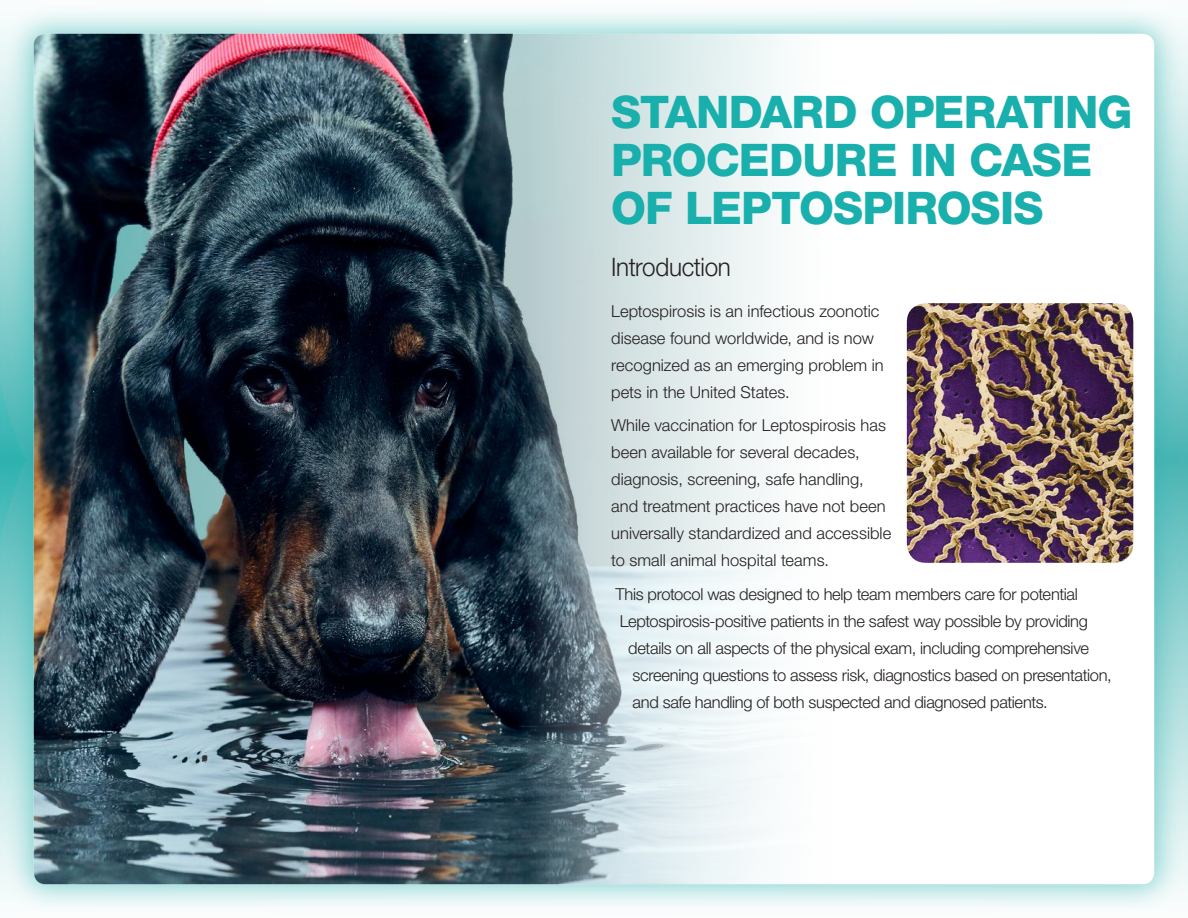
<style>
.page{position:relative;width:1188px;height:918px;background:#fff}
.page>*{position:absolute;margin:0;border:0;box-sizing:border-box;transform-origin:0 0}
.t1{font:800 45px/48px "Helvetica Neue LT Std";letter-spacing:-.02em;color:#19afac}
.t2{font:300 25.5px "Helvetica Neue LT Std";letter-spacing:-.015em;color:#241f1f;scale:.95 1}
.t3{font:300 16.5px/27px "Helvetica Neue LT Std";letter-spacing:-.01em;color:#241f1f}
</style>
<div class="page">
<div style="left:4px;top:4px;width:1180px;height:910px;background:#19afac;opacity:.5"></div>
<div style="left:34px;top:34px;width:1120px;height:850px;background:#fff;border-radius:12px"></div>
<img style="left:34px;top:34px;width:747px;height:850px">
<img style="left:907px;top:303px;width:226px;height:260px">
<h1 class="t1" style="left:611px;top:88px;width:523px">STANDARD OPERATING<br>PROCEDURE IN CASE<br>OF LEPTOSPIROSIS</h1>
<h2 class="t2" style="left:611px;top:251px;width:127px">Introduction</h2>
<p class="t3" style="left:611px;top:297px;width:274px">Leptospirosis is an infectious zoonotic disease found worldwide, and is now recognized as an emerging problem in pets in the United States.</p>
<p class="t3" style="left:611px;top:412px;width:282px">While vaccination for Leptospirosis has been available for several decades, diagnosis, screening, safe handling, and treatment practices have not been universally standardized and accessible to small animal hospital teams.</p>
<p class="t3" style="left:615px;top:580px;width:464px">This protocol was designed to help team members care for potential</p>
<p class="t3" style="left:620px;top:607px;width:470px">Leptospirosis-positive patients in the safest way possible by providing</p>
<p class="t3" style="left:628px;top:634px;width:462px">details on all aspects of the physical exam, including comprehensive</p>
<p class="t3" style="left:633px;top:661px;width:481px">screening questions to assess risk, diagnostics based on presentation,</p>
<p class="t3" style="left:633px;top:688px;width:417px">and safe handling of both suspected and diagnosed patients.</p>
</div>
